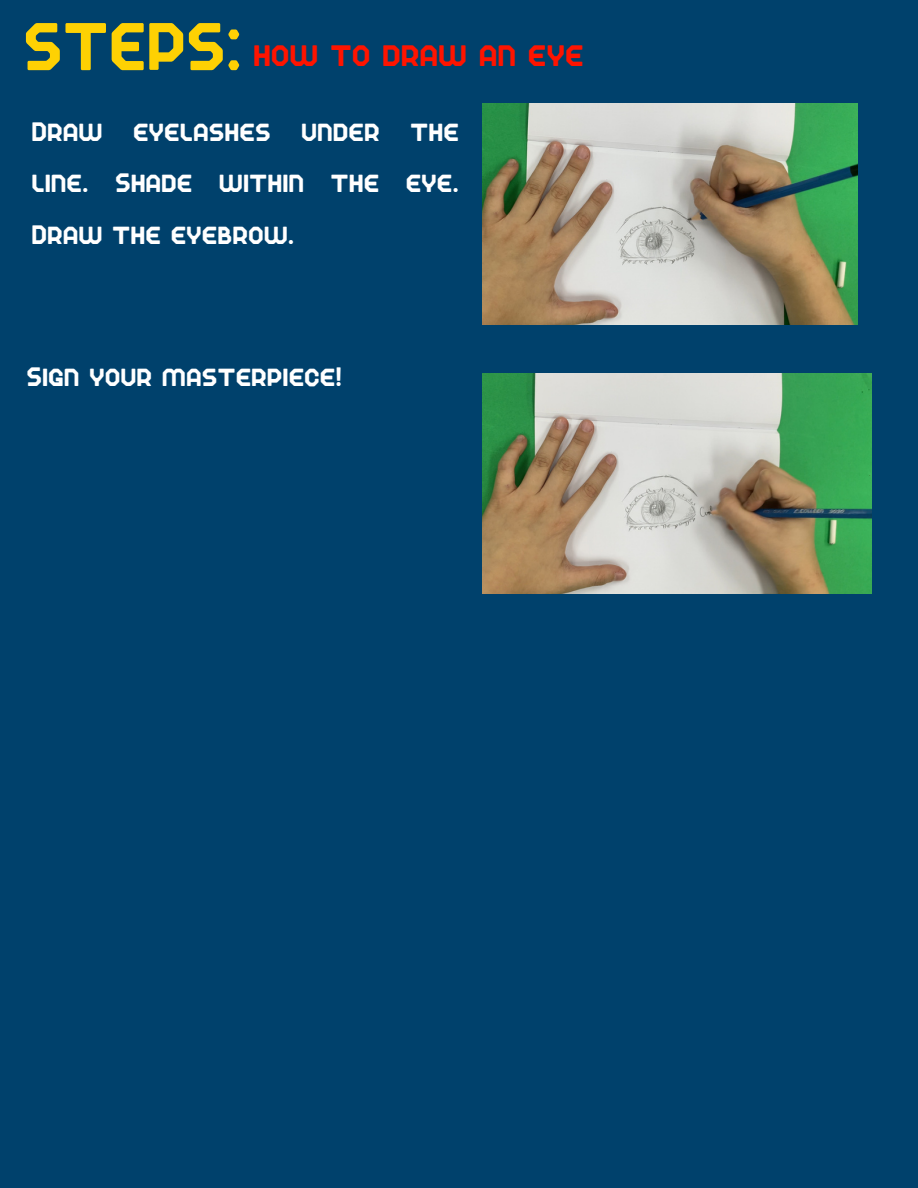
<style>
.page{position:relative;width:918px;height:1188px;background:#00416c}
.page>*{position:absolute;margin:0;border:0;box-sizing:border-box;transform-origin:0 0}
.t1{font:condensed 94.2px "TT RQND Pro Beta";color:#fed103}
.t2{font:condensed 44.55px "TT RQND Pro Beta";color:#ff1400}
.t3{font:condensed 37.35px/51.8px "TT RQND Pro Beta";color:#fff;text-align:justify}
</style>
<div class="page">
<img style="left:482px;top:104px;width:375px;height:220px">
<img style="left:483px;top:373px;width:389px;height:221px">
<p class="t1" style="left:23px;top:-24px;width:220px">STEPS:</p>
<p class="t2" style="left:253px;top:21px;width:332px">how to draw an eye</p>
<p class="t3" style="left:31px;top:100px;width:429px">Draw eyelashes under the line. Shade within the eye.<br>Draw the eyebrow.</p>
<p class="t3" style="left:26px;top:345px;width:317px">Sign your masterpiece!</p>
</div>
